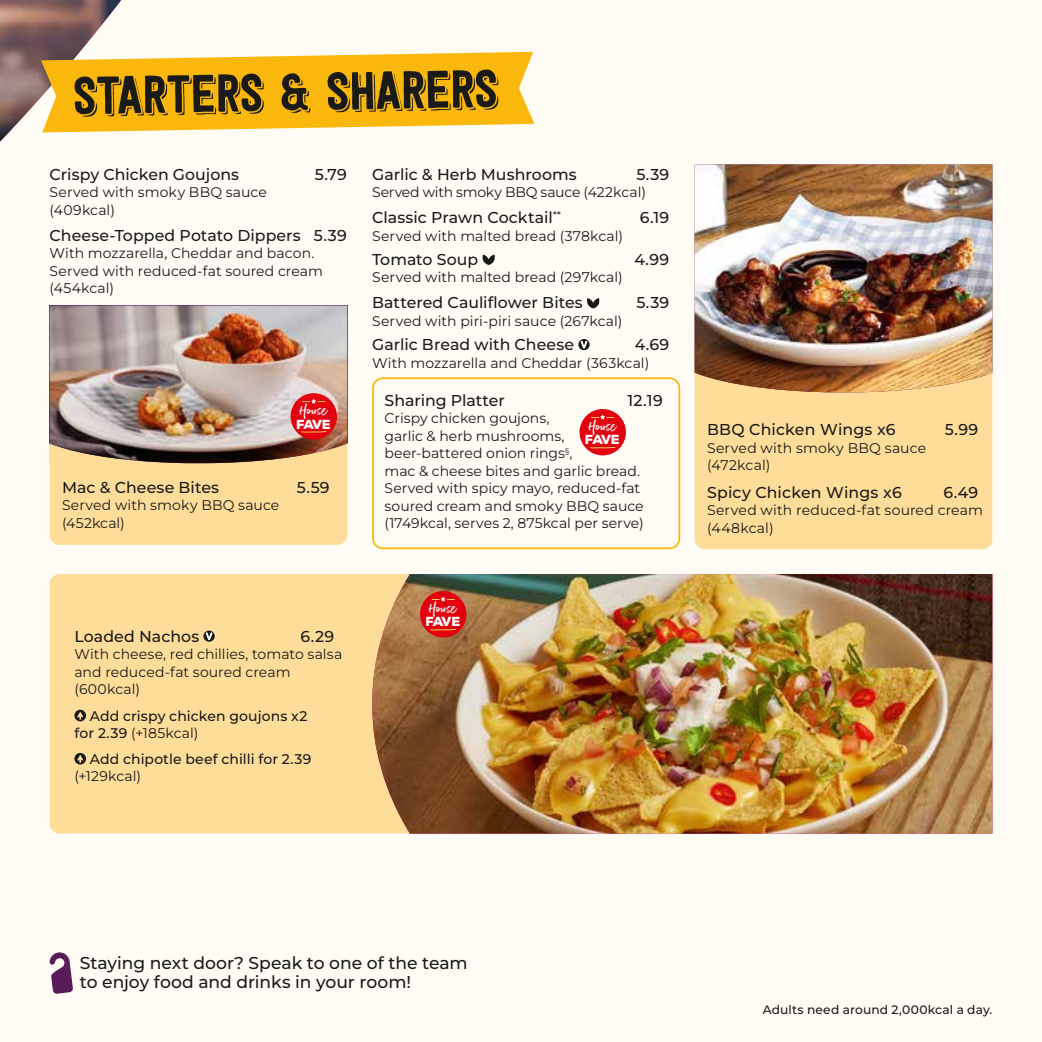
<style>
.page{position:relative;width:1042px;height:1042px;background:#fffcf5}
.page>*{position:absolute;margin:0;border:0;box-sizing:border-box;transform-origin:0 0}
.t1{font:52.5px "Festivo LC Basic R Shadow";color:#1a1a18}
.t2{font:18.03px "Better Times";letter-spacing:.01em;color:#fff}
.t3{font:500 17.15px/19.2px "Montserrat";letter-spacing:-.005em;color:#1a1a18}
.t4{font:500 15.75px "Montserrat";letter-spacing:.005em;color:#1a1a18}
.t5{font:14px/17.5px "Montserrat";letter-spacing:.005em;color:#1a1a18}
.t6{font:500 14px/17.5px "Montserrat";letter-spacing:.005em;color:#1a1a18}
.t7{font:14px "Montserrat";letter-spacing:-.015em;color:#1a1a18}
.t8{font:900 12.78px "Nexa Rust Sans";letter-spacing:-.11em;color:#fff}
.t9{font:500 12.25px "Montserrat";letter-spacing:.01em;color:#1a1a18}
.s1{font-weight:400}
</style>
<div class="page">
<div style="left:694px;top:408px;width:298px;height:141px;background:#fedc9a"></div>
<div style="left:694px;top:394px;width:298px;height:14px;background:#fedc9a"></div>
<img style="left:694px;top:164px;width:298px;height:230px">
<div style="left:372px;top:377px;width:308px;height:172px;border:2px solid #fbb806;border-radius:10px"></div>
<svg style="left:482px;top:255px;width:13px;height:10px"></svg>
<svg style="left:587px;top:298px;width:12px;height:10px"></svg>
<svg style="left:578px;top:339px;width:12px;height:11px"></svg>
<svg style="left:581px;top:341px;width:6px;height:7px"></svg>
<div style="left:579px;top:409px;width:47px;height:46px;background:#e3000f;border-radius:50%"></div>
<svg style="left:591px;top:415px;width:23px;height:4px"></svg>
<svg style="left:590px;top:447px;width:25px;height:1px"></svg>
<svg style="left:50px;top:952px;width:23px;height:42px"></svg>
<div style="left:50px;top:574px;width:322px;height:259px;background:#fedc9a"></div>
<img style="left:372px;top:574px;width:620px;height:259px">
<svg style="left:203px;top:630px;width:12px;height:12px"></svg>
<svg style="left:206px;top:632px;width:6px;height:8px"></svg>
<svg style="left:74px;top:710px;width:12px;height:11px"></svg>
<svg style="left:77px;top:711px;width:6px;height:8px"></svg>
<svg style="left:74px;top:753px;width:12px;height:11px"></svg>
<svg style="left:77px;top:755px;width:6px;height:8px"></svg>
<div style="left:420px;top:591px;width:46px;height:46px;background:#e3000f;border-radius:50%"></div>
<svg style="left:431px;top:597px;width:24px;height:4px"></svg>
<svg style="left:430px;top:629px;width:26px;height:1px"></svg>
<img style="left:49px;top:0;width:293px;height:582px">
<img style="left:0;top:0;width:121px;height:142px">
<svg style="left:41px;top:52px;width:493px;height:80px;background:#f9be27"></svg>
<h1 class="t1" style="left:72px;top:64px;width:427px;rotate:-1deg">STARTERS &amp; SHARERS</h1>
<p class="t4" style="left:50px;top:163px;width:191px">Crispy Chicken Goujons</p>
<p class="t4" style="left:315px;top:163px;width:33px">5.79</p>
<p class="t5" style="left:50px;top:183px;width:219px">Served with smoky BBQ sauce (409kcal)</p>
<p class="t4" style="left:50px;top:224px;width:299px">Cheese-Topped Potato Dippers 5.39</p>
<p class="t5" style="left:50px;top:244px;width:275px">With mozzarella, Cheddar and bacon.<br>Served with reduced-fat soured cream (454kcal)</p>
<p class="t4" style="left:372px;top:163px;width:206px">Garlic &amp; Herb Mushrooms</p>
<p class="t4" style="left:636px;top:163px;width:34px">5.39</p>
<p class="t7" style="left:372px;top:183px;width:275px">Served with smoky BBQ sauce (422kcal)</p>
<p class="t4" style="left:372px;top:207px;width:190px">Classic Prawn Cocktail<sup>**</sup></p>
<p class="t4" style="left:640px;top:207px;width:31px">6.19</p>
<p class="t5" style="left:372px;top:227px;width:253px">Served with malted bread (378kcal)</p>
<p class="t4" style="left:372px;top:248px;width:108px">Tomato Soup</p>
<p class="t4" style="left:634px;top:248px;width:36px">4.99</p>
<p class="t5" style="left:372px;top:268px;width:252px">Served with malted bread (297kcal)</p>
<p class="t4" style="left:372px;top:292px;width:212px">Battered Cauliflower Bites</p>
<p class="t4" style="left:636px;top:292px;width:34px">5.39</p>
<p class="t5" style="left:372px;top:312px;width:252px">Served with piri-piri sauce (267kcal)</p>
<p class="t4" style="left:372px;top:333px;width:203px">Garlic Bread with Cheese</p>
<p class="t4" style="left:635px;top:333px;width:36px">4.69</p>
<p class="t5" style="left:372px;top:353px;width:279px">With mozzarella and Cheddar (363kcal)</p>
<p class="t4" style="left:384px;top:389px;width:122px">Sharing Platter</p>
<p class="t4" style="left:627px;top:389px;width:37px">12.19</p>
<p class="t5" style="left:384px;top:409px;width:261px">Crispy chicken goujons,<br>garlic &amp; herb mushrooms, beer-battered onion rings<sup>§</sup>,<br>mac &amp; cheese bites and garlic bread.<br>Served with spicy mayo, reduced-fat soured cream and smoky BBQ sauce (1749kcal, serves 2, 875kcal per serve)</p>
<p class="t4" style="left:707px;top:418px;width:190px">BBQ Chicken Wings x6</p>
<p class="t4" style="left:945px;top:418px;width:35px">5.99</p>
<p class="t2" style="left:300px;top:401px;width:29px">House</p>
<p class="t8" style="left:296px;top:415px;width:36px">FAVE</p>
<p class="t2" style="left:589px;top:417px;width:29px">House</p>
<p class="t8" style="left:585px;top:431px;width:36px">FAVE</p>
<p class="t5" style="left:707px;top:438px;width:221px">Served with smoky BBQ sauce (472kcal)</p>
<p class="t4" style="left:707px;top:481px;width:196px">Spicy Chicken Wings x6</p>
<p class="t4" style="left:943px;top:481px;width:36px">6.49</p>
<p class="t5" style="left:707px;top:501px;width:277px">Served with reduced-fat soured cream (448kcal)</p>
<p class="t4" style="left:62px;top:476px;width:158px">Mac &amp; Cheese Bites</p>
<p class="t4" style="left:297px;top:476px;width:34px">5.59</p>
<p class="t5" style="left:62px;top:496px;width:219px">Served with smoky BBQ sauce (452kcal)</p>
<p class="t4" style="left:74px;top:625px;width:126px">Loaded Nachos</p>
<p class="t4" style="left:300px;top:625px;width:35px">6.29</p>
<p class="t5" style="left:74px;top:645px;width:269px">With cheese, red chillies, tomato salsa and reduced-fat soured cream (600kcal)</p>
<p class="t6" style="left:74px;top:706px;width:234px;text-indent:15px">Add crispy chicken goujons x2 for 2.39 <span class="s1">(+185kcal)</span></p>
<p class="t6" style="left:90px;top:749px;width:223px">Add chipotle beef chilli for 2.39</p>
<p class="t5" style="left:74px;top:767px;width:68px">(+129kcal)</p>
<p class="t2" style="left:429px;top:599px;width:29px">House</p>
<p class="t8" style="left:426px;top:613px;width:36px">FAVE</p>
<p class="t3" style="left:80px;top:952px;width:389px">Staying next door? Speak to one of the team to enjoy food and drinks in your room!</p>
<p class="t9" style="left:763px;top:1001px;width:231px">Adults need around 2,000kcal a day.</p>
</div>
